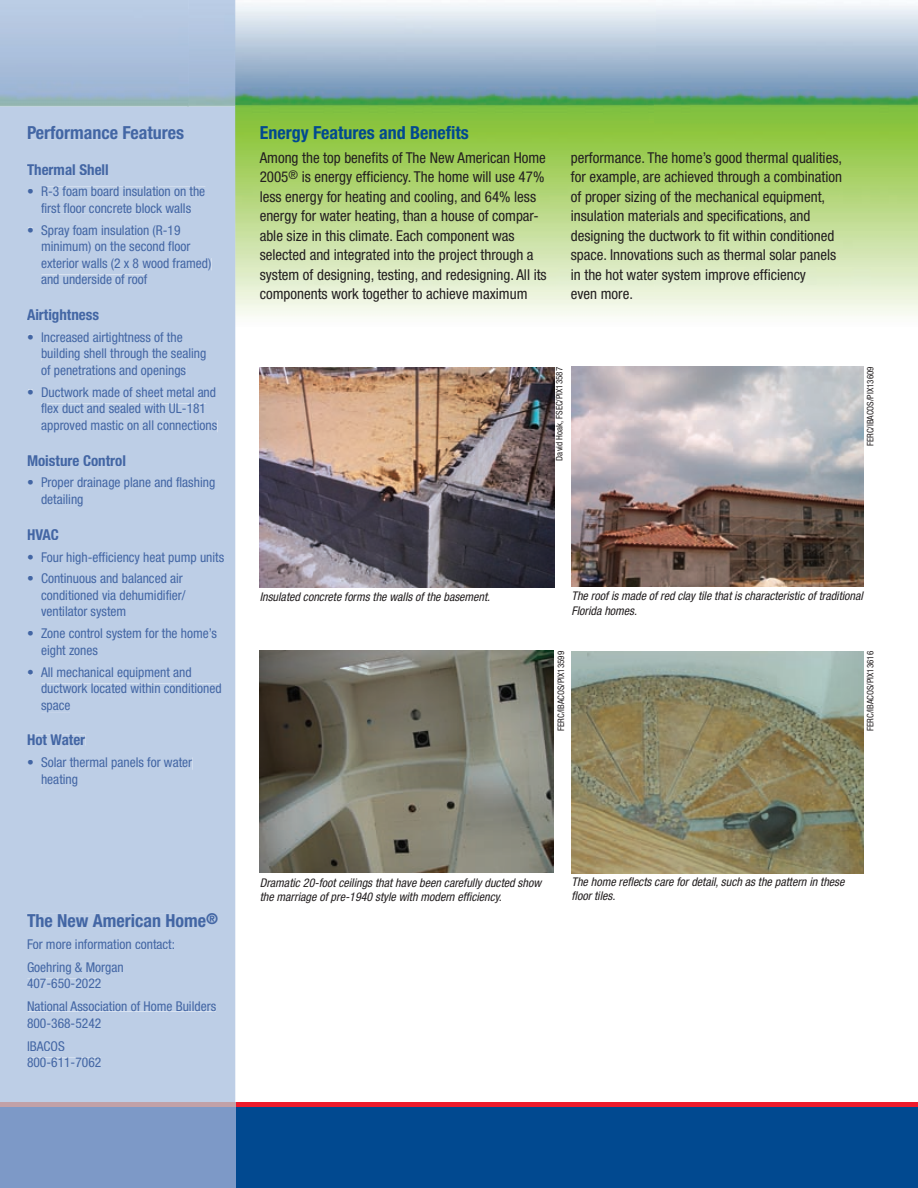
<style>
.page{position:relative;width:918px;height:1188px;background:#fff}
.page>*{position:absolute;margin:0;border:0;box-sizing:border-box;transform-origin:0 0}
.t1{font:700 condensed 18px "Helvetica Neue LT Std";color:#4366a4}
.t2{font:700 condensed 18px "Helvetica Neue LT Std";color:#014990}
.t3{font:condensed 15px/19.5px "Helvetica Neue LT Std";color:#231f20}
.t4{font:700 condensed 15px "Helvetica Neue LT Std";color:#4366a4}
.t5{font:condensed 13.5px/16.5px "Helvetica Neue LT Std";color:#4366a4}
.t6{font:italic condensed 12px/14.4px "Helvetica Neue LT Std";color:#231f20}
.t7{font:condensed 9px "Helvetica Neue LT Std";color:#231f20}
</style>
<div class="page">
<div style="left:235px;top:1107px;width:683px;height:81px;background:#014990"></div>
<div style="left:235px;top:1102px;width:683px;height:5px;background:#ee1b2c"></div>
<img style="left:189px;top:0;width:729px;height:356px">
<div style="left:0;top:106px;width:235px;height:996px;background:#bdcee6"></div>
<div style="left:0;top:1107px;width:235px;height:81px;background:#7d99c7"></div>
<div style="left:0;top:1102px;width:235px;height:5px;background:#c1a1a8"></div>
<img style="left:0;top:0;width:189px;height:153px">
<div style="left:28px;top:126px;width:156px;height:13px;background:#bdcee6"></div>
<div style="left:27px;top:164px;width:81px;height:11px;background:#bdcee6"></div>
<svg style="left:28px;top:189px;width:5px;height:5px"></svg>
<div style="left:42px;top:187px;width:163px;height:10px;background:#bdcee6"></div>
<div style="left:41px;top:203px;width:150px;height:10px;background:#bdcee6"></div>
<svg style="left:28px;top:228px;width:5px;height:4px"></svg>
<div style="left:41px;top:225px;width:140px;height:12px;background:#bdcee6"></div>
<div style="left:42px;top:242px;width:148px;height:12px;background:#bdcee6"></div>
<div style="left:42px;top:258px;width:169px;height:12px;background:#bdcee6"></div>
<div style="left:41px;top:275px;width:106px;height:10px;background:#bdcee6"></div>
<div style="left:27px;top:309px;width:72px;height:14px;background:#bdcee6"></div>
<svg style="left:28px;top:335px;width:5px;height:5px"></svg>
<div style="left:42px;top:332px;width:141px;height:12px;background:#bdcee6"></div>
<div style="left:42px;top:349px;width:164px;height:12px;background:#bdcee6"></div>
<div style="left:41px;top:365px;width:145px;height:12px;background:#bdcee6"></div>
<svg style="left:28px;top:390px;width:5px;height:4px"></svg>
<div style="left:42px;top:387px;width:174px;height:10px;background:#bdcee6"></div>
<div style="left:41px;top:404px;width:165px;height:10px;background:#bdcee6"></div>
<div style="left:41px;top:420px;width:176px;height:12px;background:#bdcee6"></div>
<div style="left:28px;top:455px;width:97px;height:11px;background:#bdcee6"></div>
<svg style="left:28px;top:480px;width:5px;height:5px"></svg>
<div style="left:42px;top:478px;width:173px;height:12px;background:#bdcee6"></div>
<div style="left:42px;top:494px;width:42px;height:12px;background:#bdcee6"></div>
<div style="left:28px;top:529px;width:30px;height:11px;background:#bdcee6"></div>
<svg style="left:28px;top:554px;width:5px;height:5px"></svg>
<div style="left:42px;top:552px;width:182px;height:12px;background:#bdcee6"></div>
<svg style="left:28px;top:576px;width:5px;height:5px"></svg>
<div style="left:42px;top:574px;width:141px;height:10px;background:#bdcee6"></div>
<div style="left:41px;top:590px;width:145px;height:10px;background:#bdcee6"></div>
<div style="left:41px;top:607px;width:85px;height:12px;background:#bdcee6"></div>
<svg style="left:28px;top:631px;width:5px;height:5px"></svg>
<div style="left:41px;top:629px;width:176px;height:12px;background:#bdcee6"></div>
<div style="left:42px;top:645px;width:56px;height:12px;background:#bdcee6"></div>
<svg style="left:28px;top:670px;width:5px;height:4px"></svg>
<div style="left:41px;top:667px;width:151px;height:12px;background:#bdcee6"></div>
<div style="left:42px;top:684px;width:180px;height:9px;background:#bdcee6"></div>
<div style="left:41px;top:702px;width:29px;height:10px;background:#bdcee6"></div>
<div style="left:28px;top:735px;width:57px;height:11px;background:#bdcee6"></div>
<svg style="left:28px;top:760px;width:5px;height:5px"></svg>
<div style="left:41px;top:758px;width:151px;height:12px;background:#bdcee6"></div>
<div style="left:42px;top:774px;width:35px;height:12px;background:#bdcee6"></div>
<div style="left:27px;top:914px;width:179px;height:13px;background:#bdcee6"></div>
<div style="left:207px;top:913px;width:11px;height:11px;background:#bdcee6"></div>
<div style="left:28px;top:939px;width:146px;height:10px;background:#bdcee6"></div>
<div style="left:28px;top:962px;width:95px;height:12px;background:#bdcee6"></div>
<div style="left:27px;top:979px;width:74px;height:9px;background:#bdcee6"></div>
<div style="left:28px;top:1002px;width:188px;height:9px;background:#bdcee6"></div>
<div style="left:27px;top:1018px;width:74px;height:10px;background:#bdcee6"></div>
<div style="left:28px;top:1041px;width:36px;height:10px;background:#bdcee6"></div>
<div style="left:27px;top:1058px;width:74px;height:9px;background:#bdcee6"></div>
<img style="left:260px;top:367px;width:295px;height:221px">
<img style="left:571px;top:366px;width:293px;height:221px">
<img style="left:260px;top:651px;width:293px;height:222px">
<img style="left:571px;top:651px;width:293px;height:222px">
<h1 class="t1" style="left:27px;top:122px;width:159px">Performance Features</h1>
<p class="t4" style="left:27px;top:160px;width:83px">Thermal Shell</p>
<p class="t5" style="left:27px;top:183px;width:180px;text-align:center">• R-3 foam board insulation on the first floor concrete block walls</p>
<p class="t5" style="left:41px;top:222px;width:172px;text-indent:-14px">• Spray foam insulation (R-19 minimum) on the second floor exterior walls (2 x 8 wood framed) and underside of roof</p>
<p class="t4" style="left:27px;top:306px;width:74px">Airtightness</p>
<p class="t5" style="left:41px;top:329px;width:167px;text-indent:-14px">• Increased airtightness of the building shell through the sealing of penetrations and openings</p>
<p class="t5" style="left:41px;top:384px;width:178px;text-indent:-14px">• Ductwork made of sheet metal and flex duct and sealed with UL-181 approved mastic on all connections</p>
<p class="t4" style="left:27px;top:451px;width:101px">Moisture Control</p>
<p class="t5" style="left:41px;top:474px;width:176px;text-indent:-14px">• Proper drainage plane and flashing detailing</p>
<p class="t4" style="left:27px;top:525px;width:33px">HVAC</p>
<p class="t5" style="left:27px;top:548px;width:199px">• Four high-efficiency heat pump units</p>
<p class="t5" style="left:41px;top:570px;width:146px;text-indent:-14px">• Continuous and balanced air conditioned via dehumidifier/ ventilator system</p>
<p class="t5" style="left:41px;top:625px;width:177px;text-indent:-14px">• Zone control system for the home’s eight zones</p>
<p class="t5" style="left:41px;top:664px;width:182px;text-indent:-14px">• All mechanical equipment and ductwork located within conditioned space</p>
<p class="t4" style="left:27px;top:731px;width:60px">Hot Water</p>
<p class="t5" style="left:41px;top:754px;width:153px;text-indent:-14px">• Solar thermal panels for water heating</p>
<h1 class="t2" style="left:260px;top:122px;width:211px">Energy Features and Benefits</h1>
<p class="t3" style="left:260px;top:147px;width:289px">Among the top benefits of The New American Home 2005<sup>®</sup> is energy efficiency. The home will use 47% less energy for heating and cooling, and 64% less energy for water heating, than a house of compar&shy;able size in this climate. Each component was selected and integrated into the project through a system of designing, testing, and redesigning. All its components work together to achieve maximum</p>
<p class="t3" style="left:571px;top:147px;width:273px">performance. The home’s good thermal qualities, for example, are achieved through a combination of proper sizing of the mechanical equipment, insulation materials and specifications, and designing the ductwork to fit within conditioned space. Innovations such as thermal solar panels in the hot water system improve efficiency<br>even more.</p>
<p class="t7" style="left:554px;top:461px;width:95px;rotate:-90deg">David Hoak, FSEC/PIX13587</p>
<p class="t7" style="left:865px;top:446px;width:81px;rotate:-90deg">FERC/IBACOS/PIX13609</p>
<p class="t6" style="left:260px;top:589px;width:232px">Insulated concrete forms the walls of the basement.</p>
<p class="t6" style="left:572px;top:589px;width:293px">The roof is made of red clay tile that is characteristic of traditional<br>Florida homes.</p>
<p class="t7" style="left:556px;top:731px;width:81px;rotate:-90deg">FERC/IBACOS/PIX13599</p>
<p class="t7" style="left:865px;top:731px;width:81px;rotate:-90deg">FERC/IBACOS/PIX13616</p>
<h1 class="t1" style="left:27px;top:910px;width:193px">The New American Home<sup>®</sup></h1>
<p class="t5" style="left:27px;top:932px;width:150px;line-height:23px">For more information contact:<br>Goehring &amp; Morgan</p>
<p class="t5" style="left:27px;top:972px;width:191px;line-height:23px">407-650-2022<br>National Association of Home Builders</p>
<p class="t5" style="left:27px;top:1011px;width:76px;line-height:23px">800-368-5242<br>IBACOS</p>
<p class="t5" style="left:27px;top:1054px;width:76px">800-611-7062</p>
<p class="t6" style="left:260px;top:876px;width:283px">Dramatic 20-foot ceilings that have been carefully ducted show the marriage of pre-1940 style with modern efficiency.</p>
<p class="t6" style="left:572px;top:874px;width:274px">The home reflects care for detail, such as the pattern in these floor tiles.</p>
</div>
